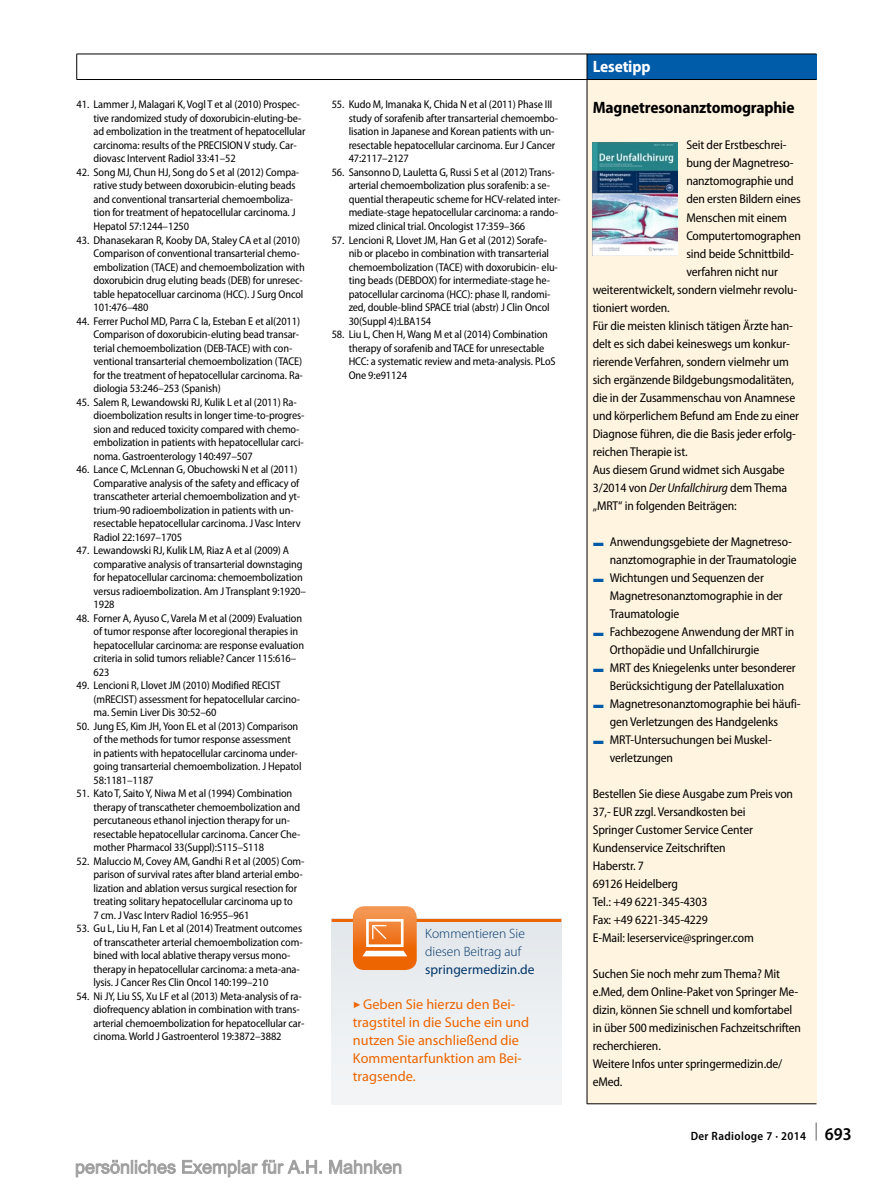
<style>
.page{position:relative;width:893px;height:1187px;background:#fff}
.page>*{position:absolute;margin:0;border:0;box-sizing:border-box;transform-origin:0 0}
.t1{font:700 semi-condensed 16.5px "Myriad Pro";letter-spacing:-.01em;color:#000}
.t2{font:700 semi-condensed 16.5px "Myriad Pro";letter-spacing:-.01em;color:#fff}
.t3{font:14.25px/18px "Myriad Pro";color:#ec6500}
.t4{font:300 13.5px/18px "Myriad Pro";color:#003568}
.t5{font:13.5px "Myriad Pro";color:#003568}
.t6{font:semi-condensed 12.75px/18px "Myriad Pro";letter-spacing:-.01em;color:#000}
.t7{font:600 semi-condensed 12px "Myriad Pro";letter-spacing:.03em;color:#000}
.t8{font:semi-condensed 11.25px/13.5px "Myriad Pro";letter-spacing:-.01em;color:#000}
.s1{font-family:"S Buttons";font-size:10.5px}
.s2{font-style:italic}
.s3{font-family:"S Buttons";font-stretch:normal;color:#005ba9}
.s4{font-size:18px}
</style>
<div class="page">
<div style="left:332px;top:918px;width:229px;height:185px;background:#edf0f2"></div>
<hr style="left:332px;top:918px;width:229px;height:3px;background:#ec6500">
<svg style="left:353px;top:906px;width:64px;height:63px;background:#f1904a"></svg>
<div style="left:587px;top:79px;width:229px;height:1024px;background:#fff4e0"></div>
<div style="left:587px;top:54px;width:229px;height:25px;background:#005ba9"></div>
<hr style="left:587px;top:54px;width:1px;height:1049px;background:#000">
<hr style="left:587px;top:1103px;width:229px;height:1px;background:#000">
<svg style="left:76px;top:54px;width:1px;height:25px"></svg>
<hr style="left:77px;top:79px;width:739px;height:1px;background:#000">
<hr style="left:77px;top:54px;width:739px;height:1px;background:#000">
<img style="left:593px;top:142px;width:85px;height:113px">
<svg style="left:75px;top:1159px;width:327px;height:18px"></svg>
<p class="t8" style="left:94px;top:98px;width:214px;text-indent:-17px">41. Lammer J, Malagari K, Vogl T et al (2010) Prospec&shy;tive randomized study of doxorubicin-eluting-be&shy;ad embolization in the treatment of hepatocellular carcinoma: results of the PRECISIONV study. Car&shy;diovasc Intervent Radiol 33:41–52</p>
<p class="t8" style="left:94px;top:166px;width:207px;text-indent:-17px">42. Song MJ, Chun HJ, Song do S et al (2012) Compa&shy;rative study between doxorubicin-eluting beads and conventional transarterial chemoemboliza&shy;tion for treatment of hepatocellular carcinoma. J Hepatol 57:1244–1250</p>
<p class="t8" style="left:94px;top:233px;width:213px;text-indent:-17px">43. Dhanasekaran R, Kooby DA, Staley CA et al (2010)<br>Comparison of conventional transarterial chemo&shy;embolization (TACE) and chemoembolization with doxorubicin drug eluting beads (DEB) for unresec&shy;table hepatocelluar carcinoma (HCC). J Surg Oncol 101:476–480</p>
<p class="t8" style="left:94px;top:314px;width:211px;text-indent:-17px">44. Ferrer Puchol MD, Parra C la, Esteban E et al(2011)<br>Comparison of doxorubicin-eluting bead transar&shy;terial chemoembolization (DEB-TACE) with con&shy;ventional transarterial chemoembolization (TACE) for the treatment of hepatocellular carcinoma. Ra&shy;diologia 53:246–253 (Spanish)</p>
<p class="t8" style="left:94px;top:395px;width:212px;text-indent:-17px">45. Salem R, Lewandowski RJ, Kulik L et al (2011) Ra&shy;dioembolization results in longer time-to-progres&shy;sion and reduced toxicity compared with chemo&shy;embolization in patients with hepatocellular carci&shy;noma. Gastroenterology 140:497–507</p>
<p class="t8" style="left:94px;top:463px;width:209px;text-indent:-17px">46. Lance C, McLennan G, Obuchowski N et al (2011)<br>Comparative analysis of the safety and efficacy of transcatheter arterial chemoembolization and yt&shy;trium-90 radioembolization in patients with un&shy;resectable hepatocellular carcinoma. J Vasc Interv Radiol 22:1697–1705</p>
<p class="t8" style="left:94px;top:544px;width:214px;text-indent:-17px">47. Lewandowski RJ, Kulik LM, Riaz A et al (2009) A comparative analysis of transarterial downstaging for hepatocellular carcinoma: chemoembolization versus radioembolization. Am J Transplant 9:1920– 1928</p>
<p class="t8" style="left:94px;top:611px;width:212px;text-indent:-17px">48. Forner A, Ayuso C, Varela M et al (2009) Evaluation of tumor response after locoregional therapies in hepatocellular carcinoma: are response evaluation criteria in solid tumors reliable? Cancer 115:616– 623</p>
<p class="t8" style="left:94px;top:679px;width:208px;text-indent:-17px">49. Lencioni R, Llovet JM (2010) Modified RECIST (mRECIST) assessment for hepatocellular carcino&shy;ma. Semin Liver Dis 30:52–60</p>
<p class="t8" style="left:94px;top:719px;width:210px;text-indent:-17px">50. Jung ES, Kim JH, Yoon EL et al (2013) Comparison of the methods for tumor response assessment in patients with hepatocellular carcinoma under&shy;going transarterial chemoembolization. J Hepatol 58:1181–1187</p>
<p class="t8" style="left:94px;top:787px;width:209px;text-indent:-17px">51. Kato T, Saito Y, Niwa M et al (1994) Combination therapy of transcatheter chemoembolization and percutaneous ethanol injection therapy for un&shy;resectable hepatocellular carcinoma. Cancer Che&shy;mother Pharmacol 33(Suppl):S115–S118</p>
<p class="t8" style="left:94px;top:854px;width:212px;text-indent:-17px">52. Maluccio M, Covey AM, Gandhi R et al (2005) Com&shy;parison of survival rates after bland arterial embo&shy;lization and ablation versus surgical resection for treating solitary hepatocellular carcinoma up to<br>7 cm. J Vasc Interv Radiol 16:955–961</p>
<p class="t8" style="left:94px;top:922px;width:211px;text-indent:-17px">53. Gu L, Liu H, Fan L et al (2014) Treatment outcomes of transcatheter arterial chemoembolization com&shy;bined with local ablative therapy versus mono&shy;therapy in hepatocellular carcinoma: a meta-ana&shy;lysis. J Cancer Res Clin Oncol 140:199–210</p>
<p class="t8" style="left:94px;top:989px;width:212px;text-indent:-17px">54. Ni JY, Liu SS, Xu LF et al (2013) Meta-analysis of ra&shy;diofrequency ablation in combination with trans&shy;arterial chemoembolization for hepatocellular car&shy;cinoma.World J Gastroenterol 19:3872–3882</p>
<p class="t8" style="left:349px;top:98px;width:211px;text-indent:-17px">55. Kudo M, Imanaka K, Chida N et al (2011) Phase III study of sorafenib after transarterial chemoembo&shy;lisation in Japanese and Korean patients with un&shy;resectable hepatocellular carcinoma. Eur J Cancer 47:2117–2127</p>
<p class="t8" style="left:349px;top:166px;width:213px;text-indent:-17px">56. Sansonno D, Lauletta G, Russi S et al (2012) Trans&shy;arterial chemoembolization plus sorafenib: a se&shy;quential therapeutic scheme for HCV-related inter&shy;mediate-stage hepatocellular carcinoma: a rando&shy;mized clinical trial. Oncologist 17:359–366</p>
<p class="t8" style="left:349px;top:233px;width:211px;text-indent:-17px">57. Lencioni R, Llovet JM, Han G et al (2012) Sorafe&shy;nib or placebo in combination with transarterial chemoembolization (TACE) with doxorubicin- elu&shy;ting beads (DEBDOX) for intermediate-stage he&shy;patocellular carcinoma (HCC): phase II, randomi&shy;zed, double-blind SPACE trial (abstr) J Clin Oncol 30(Suppl 4):LBA154</p>
<p class="t8" style="left:349px;top:328px;width:208px;text-indent:-17px">58. Liu L, Chen H,Wang M et al (2014) Combination therapy of sorafenib and TACE for unresectable HCC: a systematic review and meta-analysis. PLoS One 9:e91124</p>
<p class="t4" style="left:425px;top:925px;width:101px">Kommentieren Sie diesen Beitrag auf</p>
<p class="t5" style="left:425px;top:961px;width:111px">springermedizin.de</p>
<p class="t3" style="left:353px;top:994px;width:178px"><span class="s1">7</span> Geben Sie hierzu den Bei&shy;tragstitel in die Suche ein und nutzen Sie anschließend die<br>Kommentarfunktion am Bei&shy;tragsende.</p>
<h1 class="t2" style="left:593px;top:58px;width:59px">Lesetipp</h1>
<h1 class="t1" style="left:593px;top:99px;width:203px">Magnetresonanztomographie</h1>
<p class="t6" style="left:686px;top:136px;width:102px">Seit der Erstbeschrei-</p>
<p class="t6" style="left:686px;top:154px;width:109px">bung der Magnetreso-</p>
<p class="t6" style="left:686px;top:172px;width:109px">nanztomographie und</p>
<p class="t6" style="left:686px;top:190px;width:116px">den ersten Bildern eines</p>
<p class="t6" style="left:686px;top:208px;width:102px">Menschen mit einem</p>
<p class="t6" style="left:686px;top:226px;width:116px">Computertomographen</p>
<p class="t6" style="left:686px;top:244px;width:109px">sind beide Schnittbild-</p>
<p class="t6" style="left:686px;top:262px;width:93px">verfahren nicht nur</p>
<p class="t6" style="left:593px;top:280px;width:206px">weiterentwickelt, sondern vielmehr revolu-</p>
<p class="t6" style="left:593px;top:298px;width:79px">tioniert worden.</p>
<p class="t6" style="left:593px;top:316px;width:202px">Für die meisten klinisch tätigen Ärzte han-</p>
<p class="t6" style="left:593px;top:334px;width:199px">delt es sich dabei keineswegs um konkur-</p>
<p class="t6" style="left:593px;top:352px;width:198px">rierende Verfahren, sondern vielmehr um</p>
<p class="t6" style="left:593px;top:370px;width:203px">sich ergänzende Bildgebungsmodalitäten,</p>
<p class="t6" style="left:593px;top:388px;width:204px">die in der Zusammenschau von Anamnese</p>
<p class="t6" style="left:593px;top:406px;width:208px">und körperlichem Befund am Ende zu einer</p>
<p class="t6" style="left:593px;top:424px;width:205px">Diagnose führen, die die Basis jeder erfolg-</p>
<p class="t6" style="left:593px;top:442px;width:97px">reichen Therapie ist.</p>
<p class="t6" style="left:593px;top:460px;width:193px">Aus diesem Grund widmet sich Ausgabe</p>
<p class="t6" style="left:593px;top:478px;width:196px">3/2014 von <span class="s2">Der Unfallchirurg</span> demThema</p>
<p class="t6" style="left:593px;top:496px;width:145px">„MRT“ in folgenden Beiträgen:</p>
<p class="t6" style="left:593px;top:532px;width:201px"><span class="s3">F</span> Anwendungsgebiete der Magnetreso-</p>
<p class="t6" style="left:610px;top:550px;width:188px">nanztomographie in der Traumatologie</p>
<p class="t6" style="left:593px;top:568px;width:173px"><span class="s3">F</span> Wichtungen und Sequenzen der</p>
<p class="t6" style="left:610px;top:586px;width:174px">Magnetresonanztomographie in der</p>
<p class="t6" style="left:610px;top:604px;width:71px">Traumatologie</p>
<p class="t6" style="left:593px;top:622px;width:203px"><span class="s3">F</span> Fachbezogene Anwendung der MRT in</p>
<p class="t6" style="left:610px;top:640px;width:151px">Orthopädie und Unfallchirurgie</p>
<p class="t6" style="left:593px;top:658px;width:204px"><span class="s3">F</span> MRT des Kniegelenks unter besonderer</p>
<p class="t6" style="left:610px;top:676px;width:176px">Berücksichtigung der Patellaluxation</p>
<p class="t6" style="left:593px;top:694px;width:209px"><span class="s3">F</span> Magnetresonanztomographie bei häufi-</p>
<p class="t6" style="left:610px;top:712px;width:170px">gen Verletzungen des Handgelenks</p>
<p class="t6" style="left:593px;top:730px;width:181px"><span class="s3">F</span> MRT-Untersuchungen bei Muskel-</p>
<p class="t6" style="left:610px;top:748px;width:65px">verletzungen</p>
<p class="t6" style="left:593px;top:784px;width:202px">Bestellen Sie diese Ausgabe zum Preis von<br>37,- EUR zzgl. Versandkosten bei<br>Springer Customer Service Center<br>Kundenservice Zeitschriften<br>Haberstr. 7<br>69126 Heidelberg<br>Tel.: +49 6221-345-4303<br>Fax: +49 6221-345-4229<br>E-Mail: leserservice@springer.com</p>
<p class="t6" style="left:593px;top:964px;width:210px">Suchen Sie noch mehr zumThema? Mit e.Med, dem Online-Paket von Springer Me&shy;dizin, können Sie schnell und komfortabel in über 500 medizinischen Fachzeitschriften recherchieren.<br>Weitere Infos unter springermedizin.de/ eMed.</p>
<p class="t7" style="left:691px;top:1129px;width:163px">Der Radiologe 7 · 2014 <sup>|</sup> <span class="s4">693</span></p>
</div>
